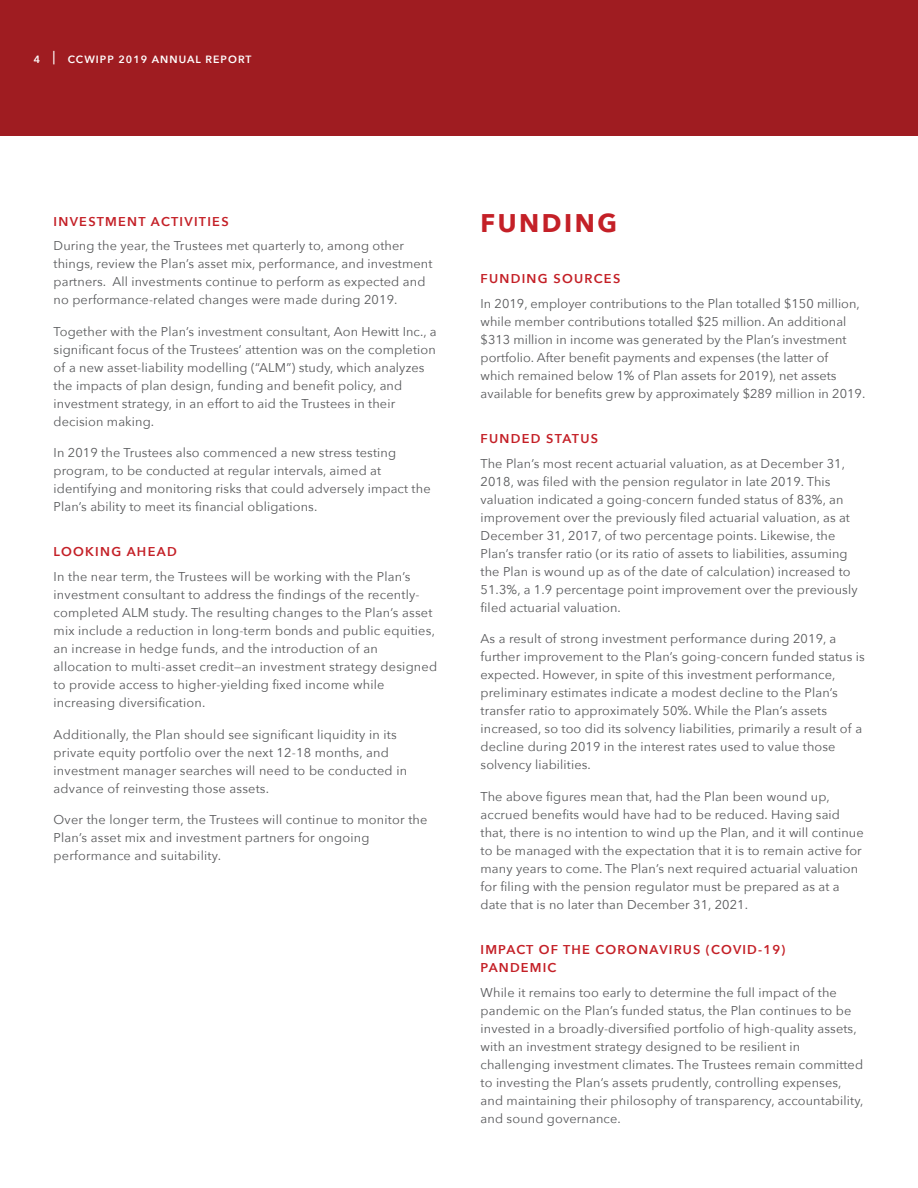
<style>
.page{position:relative;width:918px;height:1188px;background:#fff}
.page>*{position:absolute;margin:0;border:0;box-sizing:border-box;transform-origin:0 0}
.t1{font:700 25.5px "Avenir Next";letter-spacing:.1em;color:#c42027}
.body{font:12.75px/18px "Avenir Next";letter-spacing:.01em;color:#57585a}
.subsub_head{font:600 12.75px/18px "Avenir Next";letter-spacing:.1em;color:#c42027}
.t2{font:600 10.5px "Avenir Next";letter-spacing:.1em;color:#fff}
.s1{font-weight:500;font-size:13.5px}
</style>
<div class="page">
<div style="left:0;top:0;width:918px;height:136px;background:#9f1c21"></div>
<p class="t2" style="left:34px;top:50px;width:219px">4 <span class="s1">|</span> CCWIPP 2019 ANNUAL REPORT</p>
<p class="subsub_head" style="left:54px;top:212px;width:177px">INVESTMENT ACTIVITIES</p>
<p class="body" style="left:54px;top:236px;width:380px">During the year, the Trustees met quarterly to, among other things, review the Plan’s asset mix, performance, and investment partners. All investments continue to perform as expected and no performance-related changes were made during 2019.</p>
<p class="body" style="left:54px;top:322px;width:385px">Together with the Plan’s investment consultant, Aon Hewitt Inc., a significant focus of the Trustees’ attention was on the completion of a new asset-liability modelling (“ALM”) study, which analyzes the impacts of plan design, funding and benefit policy, and investment strategy, in an effort to aid the Trustees in their decision making.</p>
<p class="body" style="left:54px;top:443px;width:379px">In 2019 the Trustees also commenced a new stress testing program, to be conducted at regular intervals, aimed at identifying and monitoring risks that could adversely impact the Plan’s ability to meet its financial obligations.</p>
<p class="subsub_head" style="left:54px;top:542px;width:125px">LOOKING AHEAD</p>
<p class="body" style="left:54px;top:567px;width:385px">In the near term, the Trustees will be working with the Plan’s investment consultant to address the findings of the recently&shy;completed ALM study. The resulting changes to the Plan’s asset mix include a reduction in long-term bonds and public equities, an increase in hedge funds, and the introduction of an allocation to multi-asset credit—an investment strategy designed to provide access to higher-yielding fixed income while increasing diversification.</p>
<p class="body" style="left:54px;top:725px;width:355px">Additionally, the Plan should see significant liquidity in its private equity portfolio over the next 12-18 months, and investment manager searches will need to be conducted in advance of reinvesting those assets.</p>
<p class="body" style="left:54px;top:810px;width:375px">Over the longer term, the Trustees will continue to monitor the<br>Plan’s asset mix and investment partners for ongoing performance and suitability.</p>
<h1 class="t1" style="left:481px;top:201px;width:138px">FUNDING</h1>
<p class="subsub_head" style="left:481px;top:269px;width:141px">FUNDING SOURCES</p>
<p class="body" style="left:481px;top:294px;width:386px">In 2019, employer contributions to the Plan totalled $150 million, while member contributions totalled $25 million. An additional $313 million in income was generated by the Plan’s investment portfolio. After benefit payments and expenses (the latter of which remained below 1% of Plan assets for 2019), net assets available for benefits grew by approximately $289 million in 2019.</p>
<p class="subsub_head" style="left:481px;top:429px;width:119px">FUNDED STATUS</p>
<p class="body" style="left:481px;top:454px;width:378px">The Plan’s most recent actuarial valuation, as at December 31, 2018, was filed with the pension regulator in late 2019. This valuation indicated a going-concern funded status of 83%, an improvement over the previously filed actuarial valuation, as at December 31, 2017, of two percentage points. Likewise, the Plan’s transfer ratio (or its ratio of assets to liabilities, assuming the Plan is wound up as of the date of calculation) increased to 51.3%, a 1.9 percentage point improvement over the previously filed actuarial valuation.</p>
<p class="body" style="left:481px;top:629px;width:386px">As a result of strong investment performance during 2019, a further improvement to the Plan’s going-concern funded status is expected. However, in spite of this investment performance, preliminary estimates indicate a modest decline to the Plan’s transfer ratio to approximately 50%. While the Plan’s assets increased, so too did its solvency liabilities, primarily a result of a decline during 2019 in the interest rates used to value those solvency liabilities.</p>
<p class="body" style="left:481px;top:787px;width:385px">The above figures mean that, had the Plan been wound up, accrued benefits would have had to be reduced. Having said that, there is no intention to wind up the Plan, and it will continue to be managed with the expectation that it is to remain active for many years to come. The Plan’s next required actuarial valuation for filing with the pension regulator must be prepared as at a date that is no later than December 31, 2021.</p>
<p class="subsub_head" style="left:481px;top:940px;width:306px">IMPACT OF THE CORONAVIRUS (COVID-19)<br>PANDEMIC</p>
<p class="body" style="left:481px;top:983px;width:384px">While it remains too early to determine the full impact of the pandemic on the Plan’s funded status, the Plan continues to be invested in a broadly-diversified portfolio of high-quality assets, with an investment strategy designed to be resilient in challenging investment climates. The Trustees remain committed to investing the Plan’s assets prudently, controlling expenses, and maintaining their philosophy of transparency, accountability, and sound governance.</p>
</div>
